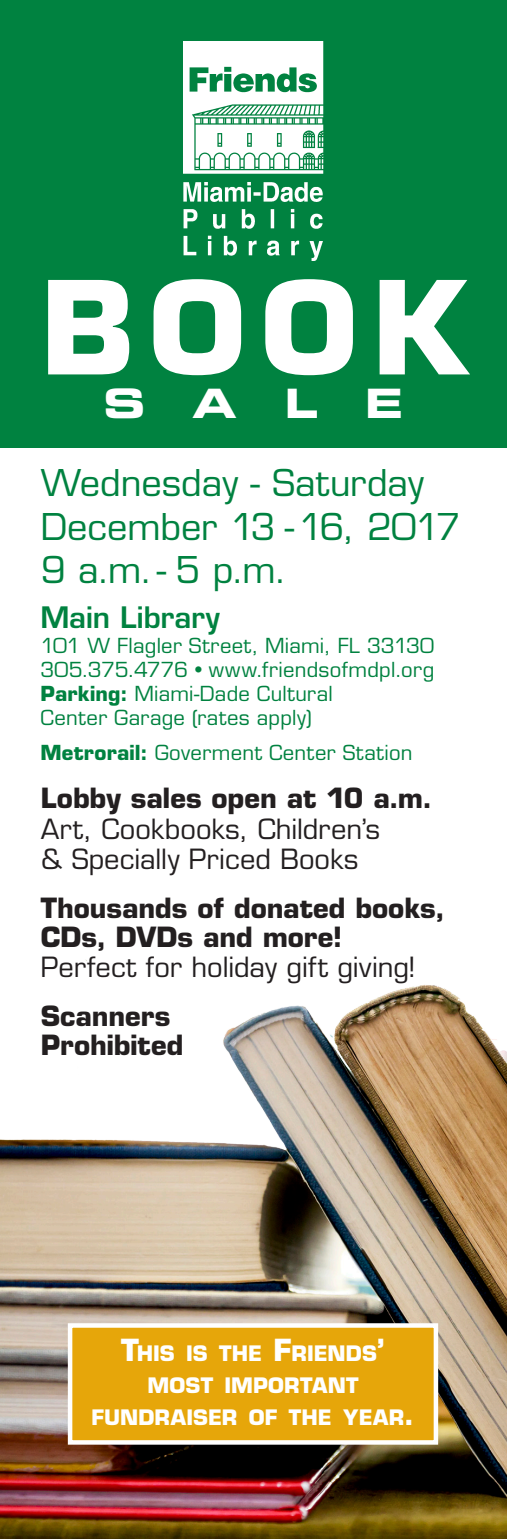
<style>
.page{position:relative;width:507px;height:1539px;background:#fff}
.page>*{position:absolute;margin:0;border:0;box-sizing:border-box;transform-origin:0 0}
.t1{font:700 126px "Eurostile LT Std";color:#fff}
.t2{font:40.5px "Eurostile LT Std Bold Ex 2";color:#fff}
.t3{font:36px "Eurostile LT Std";color:#008240}
.t4{font:600 28.8px "Eurostile LT Std";letter-spacing:-.005em;color:#008240}
.t5{font:700 27.22px/29.2px "Eurostile LT Std";letter-spacing:-.005em;color:#231f20}
.t6{font:27.22px/29.2px "Eurostile LT Std";color:#231f20}
.t7{font:700 20.7px/31.9px "Eurostile LT Std";letter-spacing:.005em;color:#fff;text-align:center}
.t8{font:20.25px/24.3px "Eurostile LT Std";letter-spacing:.015em;color:#008240}
.s1{font-family:"Helvetica LT Std";font-stretch:condensed}
.s2{font-weight:700}
.s3{font-size:29.7px}
</style>
<div class="page">
<img style="left:0;top:960px;width:506px;height:579px">
<div style="left:0;top:0;width:506px;height:447px;background:#008240"></div>
<div style="left:68px;top:1323px;width:370px;height:122px;background:#e6a60a;border:4px solid #fff"></div>
<img style="left:183px;top:42px;width:140px;height:218px">
<p class="t1" style="left:40px;top:250px;width:427px">BOOK</p>
<p class="t2" style="left:103px;top:375px;width:301px">SALE</p>
<p class="t3" style="left:41px;top:462px;width:384px">Wednesday - Saturday</p>
<p class="t3" style="left:41px;top:505px;width:421px">December 13 -16, 2017</p>
<p class="t3" style="left:41px;top:548px;width:247px">9 a.m. - 5 p.m.</p>
<p class="t4" style="left:40px;top:600px;width:181px">Main Library</p>
<p class="t8" style="left:40px;top:633px;width:394px">101 W Flagler Street, Miami, FL 33130</p>
<p class="t8" style="left:40px;top:657px;width:395px">305.375.4776 <span class="s1">•</span> www.friendsofmdpl.org</p>
<p class="t8" style="left:40px;top:682px;width:293px"><span class="s2">Parking:</span> Miami-Dade Cultural<br>Center Garage (rates apply)</p>
<p class="t8" style="left:40px;top:740px;width:373px"><span class="s2">Metrorail:</span> Goverment Center Station</p>
<p class="t5" style="left:41px;top:783px;width:392px">Lobby sales open at 10 a.m.</p>
<p class="t6" style="left:41px;top:815px;width:340px">Art, Cookbooks, Children’s &amp; Specially Priced Books</p>
<p class="t5" style="left:41px;top:894px;width:405px">Thousands of donated books,</p>
<p class="t5" style="left:41px;top:923px;width:303px">CDs, DVDs and more!</p>
<p class="t6" style="left:41px;top:952px;width:376px">Perfect for holiday gift giving!</p>
<p class="t5" style="left:41px;top:1002px;width:144px">Scanners<br>Prohibited</p>
<p class="t7" style="left:91px;top:1337px;width:324px"><span class="s3">T</span>HIS IS THE <span class="s3">F</span>RIENDS<span class="s3">’<br></span>MOST IMPORTANT<br>FUNDRAISER OF THE YEAR<span class="s3">.</span></p>
</div>
